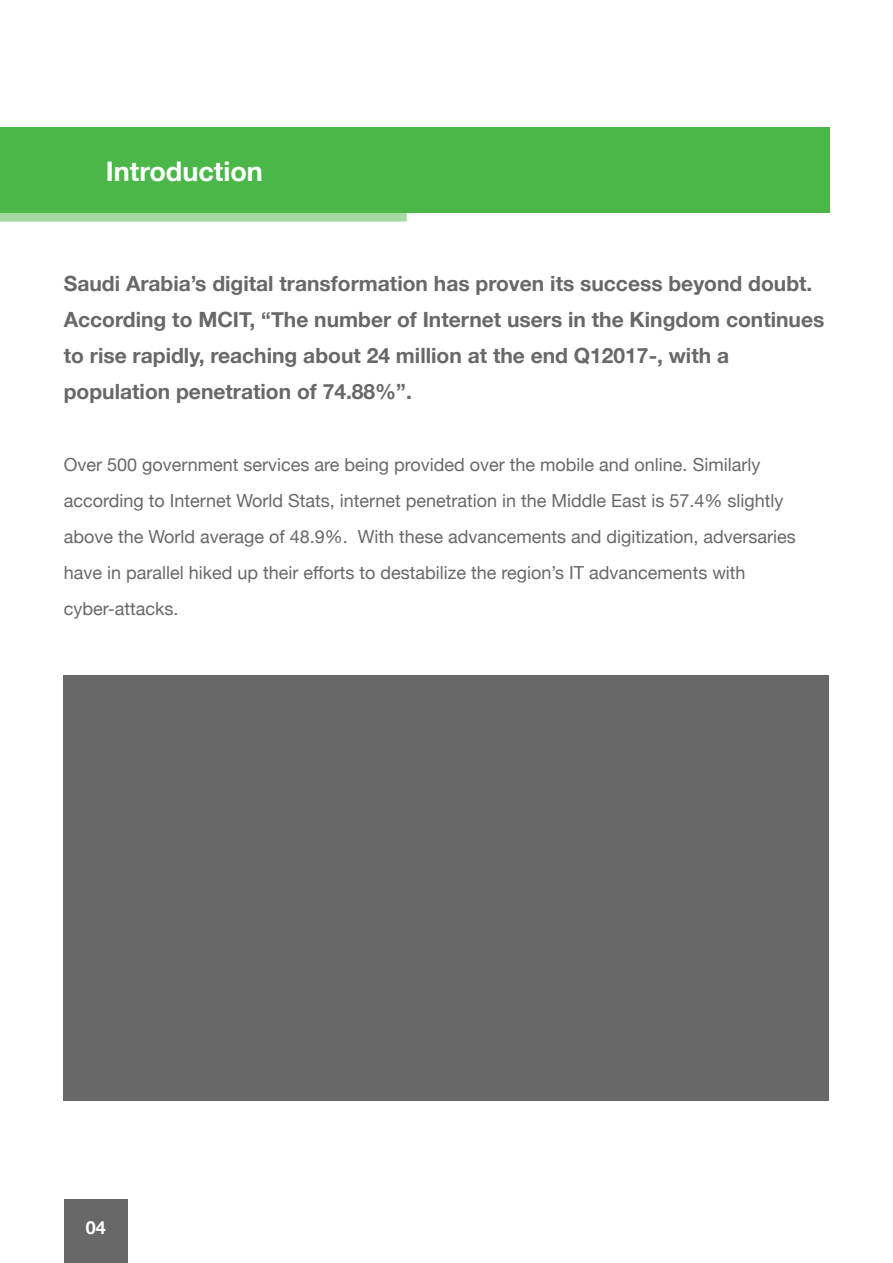
<style>
.page{position:relative;width:893px;height:1263px;background:#fff}
.page>*{position:absolute;margin:0;border:0;box-sizing:border-box;transform-origin:0 0}
.t1{font:700 27px "Helvetica Neue";color:#fff}
.t2{font:700 21px/36px "Helvetica Neue";color:#686868}
.t3{font:18px/36px "Helvetica Neue";color:#686868}
.t4{font:700 18px "Helvetica Neue";color:#fff}
</style>
<div class="page">
<div style="left:0;top:128px;width:829px;height:85px;background:#4bb748"></div>
<svg style="left:0;top:213px;width:407px;height:9px;background:#a8dca6"></svg>
<div style="left:64px;top:1199px;width:64px;height:64px;background:#686868"></div>
<div style="left:64px;top:675px;width:765px;height:426px;background:#686868"></div>
<h1 class="t1" style="left:106px;top:150px;width:158px">Introduction</h1>
<p class="t2" style="left:64px;top:266px;width:762px">Saudi Arabia’s digital transformation has proven its success beyond doubt.<br>According to MCIT, “The number of Internet users in the Kingdom continues to rise rapidly, reaching about 24 million at the end Q12017-, with a population penetration of 74.88%”.</p>
<p class="t3" style="left:64px;top:448px;width:734px">Over 500 government services are being provided over the mobile and online. Similarly according to Internet World Stats, internet penetration in the Middle East is 57.4% slightly above the World average of 48.9%. With these advancements and digitization, adversaries have in parallel hiked up their efforts to destabilize the region’s IT advancements with cyber-attacks.</p>
<p class="t4" style="left:86px;top:1214px;width:22px">04</p>
</div>
